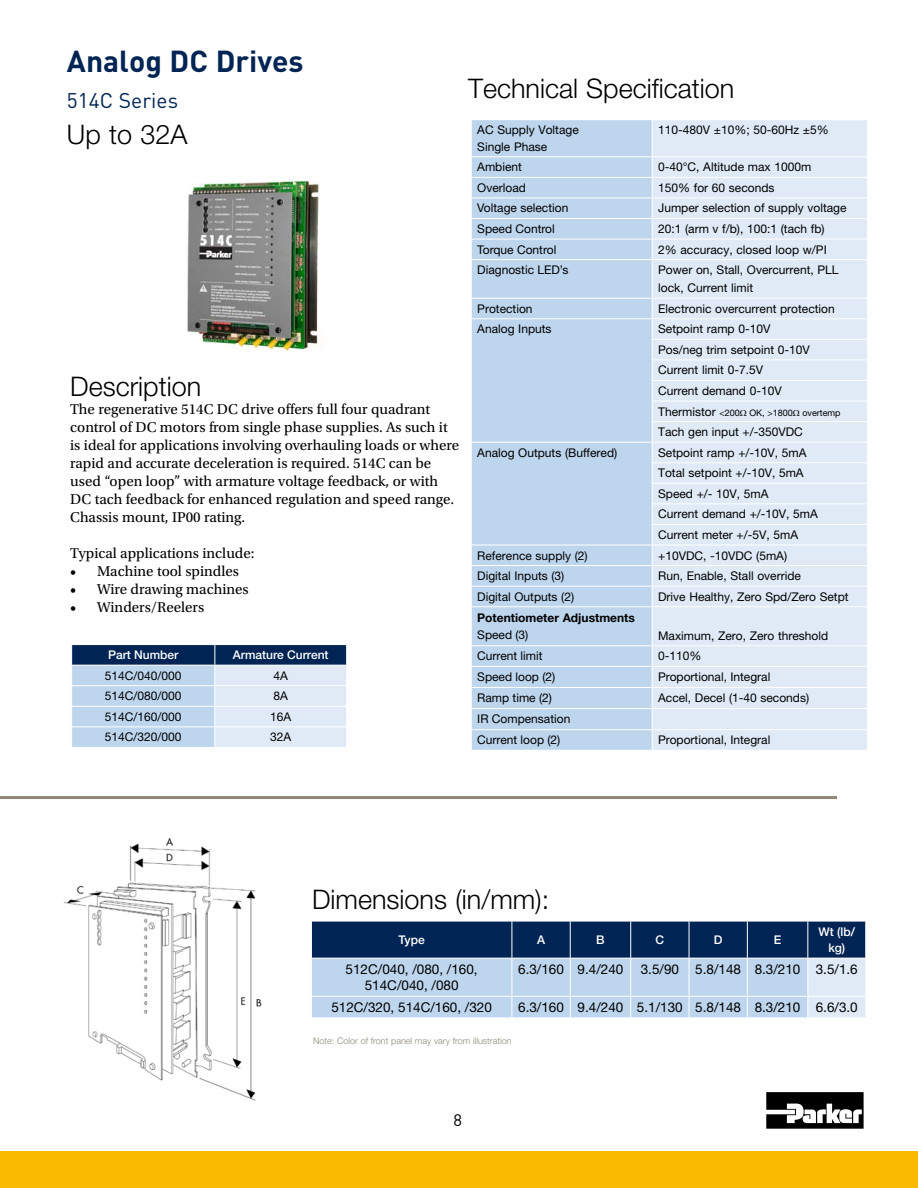
<style>
.page{position:relative;width:918px;height:1188px;background:#fff}
.page>*{position:absolute;margin:0;border:0;box-sizing:border-box;transform-origin:0 0}
.t1{font:700 30px "DINOT";color:#002454}
.t2{font:300 27px "Helvetica Neue LT Std";color:#000}
.t3{font:21px "DINOT";color:#002454}
.t4{font:16.5px "DINOT";color:#000}
.t5{font:15px/18px "Utopia Std";color:#000}
.t6{font:13.5px/16.5px "Helvetica Neue LT Std";color:#000;text-align:center}
.t7{font:12px/20.5px "Helvetica Neue LT Std";color:#000}
.t8{font:500 12px/16.5px "Helvetica Neue LT Std";color:#fff;text-align:center}
.t9{font:700 12px "Helvetica Neue LT Std";color:#000}
.t10{font:300 9px "Helvetica Neue LT Std";color:#8f8778}
.t11{font:9px "Helvetica Neue LT Std";color:#000}
.s1{font-size:12px}
</style>
<div class="page">
<div style="left:0;top:1151px;width:918px;height:37px;background:#fabb00"></div>
<svg style="left:766px;top:1092px;width:98px;height:37px"></svg>
<svg style="left:311px;top:921px;width:555px;height:97px;background:#7c97b6"></svg>
<img style="left:64px;top:839px;width:198px;height:262px">
<svg style="left:71px;top:645px;width:276px;height:102px;background:#a8bdd4"></svg>
<div style="left:472px;top:120px;width:180px;height:630px;background:#bdd5ed"></div>
<div style="left:653px;top:120px;width:214px;height:630px;background:#dfeaf6"></div>
<hr style="left:471px;top:156px;width:181px;height:1px;background:#fff">
<hr style="left:471px;top:177px;width:181px;height:1px;background:#fff">
<hr style="left:471px;top:198px;width:181px;height:1px;background:#fff">
<hr style="left:471px;top:218px;width:181px;height:1px;background:#fff">
<hr style="left:471px;top:239px;width:181px;height:1px;background:#fff">
<svg style="left:471px;top:157px;width:1px;height:102px"></svg>
<hr style="left:471px;top:259px;width:181px;height:1px;background:#fff">
<hr style="left:471px;top:298px;width:181px;height:1px;background:#fff">
<hr style="left:471px;top:318px;width:181px;height:1px;background:#fff">
<hr style="left:471px;top:442px;width:181px;height:1px;background:#fff">
<hr style="left:471px;top:545px;width:181px;height:1px;background:#fff">
<hr style="left:471px;top:565px;width:181px;height:1px;background:#fff">
<hr style="left:471px;top:586px;width:181px;height:1px;background:#fff">
<svg style="left:471px;top:299px;width:1px;height:307px"></svg>
<hr style="left:471px;top:606px;width:181px;height:1px;background:#fff">
<hr style="left:471px;top:645px;width:181px;height:1px;background:#fff">
<hr style="left:471px;top:666px;width:181px;height:1px;background:#fff">
<hr style="left:471px;top:687px;width:181px;height:1px;background:#fff">
<hr style="left:471px;top:708px;width:181px;height:1px;background:#fff">
<hr style="left:471px;top:729px;width:181px;height:1px;background:#fff">
<svg style="left:471px;top:646px;width:1px;height:104px"></svg>
<hr style="left:652px;top:156px;width:216px;height:1px;background:#fff">
<hr style="left:652px;top:177px;width:216px;height:1px;background:#fff">
<hr style="left:652px;top:198px;width:216px;height:1px;background:#fff">
<hr style="left:652px;top:218px;width:216px;height:1px;background:#fff">
<hr style="left:652px;top:239px;width:216px;height:1px;background:#fff">
<svg style="left:652px;top:157px;width:1px;height:102px"></svg>
<hr style="left:652px;top:259px;width:216px;height:1px;background:#fff">
<hr style="left:652px;top:298px;width:216px;height:1px;background:#fff">
<hr style="left:652px;top:318px;width:216px;height:1px;background:#fff">
<hr style="left:652px;top:339px;width:216px;height:1px;background:#fff">
<hr style="left:652px;top:360px;width:216px;height:1px;background:#fff">
<hr style="left:652px;top:380px;width:216px;height:1px;background:#fff">
<hr style="left:652px;top:401px;width:216px;height:1px;background:#fff">
<hr style="left:652px;top:421px;width:216px;height:1px;background:#fff">
<hr style="left:652px;top:442px;width:216px;height:1px;background:#fff">
<hr style="left:652px;top:462px;width:216px;height:1px;background:#fff">
<hr style="left:652px;top:483px;width:216px;height:1px;background:#fff">
<hr style="left:652px;top:504px;width:216px;height:1px;background:#fff">
<hr style="left:652px;top:524px;width:216px;height:1px;background:#fff">
<hr style="left:652px;top:545px;width:216px;height:1px;background:#fff">
<hr style="left:652px;top:565px;width:216px;height:1px;background:#fff">
<hr style="left:652px;top:586px;width:216px;height:1px;background:#fff">
<svg style="left:652px;top:299px;width:1px;height:307px"></svg>
<hr style="left:652px;top:606px;width:216px;height:1px;background:#fff">
<hr style="left:652px;top:645px;width:216px;height:1px;background:#fff">
<hr style="left:652px;top:666px;width:216px;height:1px;background:#fff">
<hr style="left:652px;top:687px;width:216px;height:1px;background:#fff">
<hr style="left:652px;top:708px;width:216px;height:1px;background:#fff">
<hr style="left:652px;top:729px;width:216px;height:1px;background:#fff">
<svg style="left:652px;top:647px;width:1px;height:102px"></svg>
<hr style="left:0;top:796px;width:837px;height:3px;background:#8f8678">
<img style="left:187px;top:176px;width:132px;height:177px">
<svg style="left:740px;top:409px;width:6px;height:7px"></svg>
<svg style="left:793px;top:409px;width:7px;height:7px"></svg>
<h1 class="t1" style="left:67px;top:41px;width:238px">Analog DC Drives</h1>
<h3 class="t3" style="left:67px;top:86px;width:113px">514C Series</h3>
<h2 class="t2" style="left:67px;top:118px;width:122px">Up to 32A</h2>
<h2 class="t2" style="left:70px;top:370px;width:133px">Description</h2>
<p class="t5" style="left:70px;top:400px;width:390px">The regenerative 514C DC drive offers full four quadrant control of DC motors from single phase supplies. As such it is ideal for applications involving overhauling loads or where rapid and accurate deceleration is required. 514C can be used “open loop” with armature voltage feedback, or with DC tach feedback for enhanced regulation and speed range.<br>Chassis mount, IP00 rating.</p>
<p class="t5" style="left:70px;top:544px;width:186px">Typical applications include:</p>
<p class="t5" style="left:70px;top:562px;width:170px">• Machine tool spindles</p>
<p class="t5" style="left:70px;top:580px;width:180px">• Wire drawing machines</p>
<p class="t5" style="left:70px;top:598px;width:136px">• Winders/Reelers</p>
<p class="t8" style="left:108px;top:647px;width:72px">Part Number</p>
<p class="t8" style="left:233px;top:647px;width:97px">Armature Current</p>
<p class="t7" style="left:105px;top:665px;width:78px">514C/040/000</p>
<p class="t7" style="left:274px;top:665px;width:16px">4A</p>
<p class="t7" style="left:105px;top:686px;width:78px">514C/080/000</p>
<p class="t7" style="left:274px;top:686px;width:16px">8A</p>
<p class="t7" style="left:105px;top:706px;width:78px">514C/160/000</p>
<p class="t7" style="left:270px;top:706px;width:23px">16A</p>
<p class="t7" style="left:105px;top:727px;width:78px">514C/320/000</p>
<p class="t7" style="left:270px;top:727px;width:23px">32A</p>
<h2 class="t2" style="left:468px;top:71px;width:268px">Technical Specification</h2>
<p class="t7" style="left:477px;top:122px;width:103px;line-height:16.5px">AC Supply Voltage<br>Single Phase</p>
<p class="t7" style="left:658px;top:120px;width:172px">110-480V ±10%; 50-60Hz ±5%</p>
<p class="t7" style="left:477px;top:157px;width:46px">Ambient</p>
<p class="t7" style="left:658px;top:157px;width:155px">0-40°C, Altitude max 1000m</p>
<p class="t7" style="left:477px;top:177px;width:50px">Overload</p>
<p class="t7" style="left:658px;top:177px;width:118px">150% for 60 seconds</p>
<p class="t7" style="left:477px;top:198px;width:93px">Voltage selection</p>
<p class="t7" style="left:658px;top:198px;width:190px">Jumper selection of supply voltage</p>
<p class="t7" style="left:477px;top:218px;width:79px">Speed Control</p>
<p class="t7" style="left:658px;top:218px;width:168px">20:1 (arm v f/b), 100:1 (tach fb)</p>
<p class="t7" style="left:477px;top:239px;width:81px">Torque Control</p>
<p class="t7" style="left:658px;top:239px;width:170px">2% accuracy, closed loop w/PI</p>
<p class="t7" style="left:477px;top:259px;width:93px">Diagnostic LED’s</p>
<p class="t7" style="left:658px;top:261px;width:182px;line-height:18px">Power on, Stall, Overcurrent, PLL lock, Current limit</p>
<p class="t7" style="left:477px;top:298px;width:57px">Protection</p>
<p class="t7" style="left:658px;top:298px;width:178px">Electronic overcurrent protection</p>
<p class="t7" style="left:477px;top:319px;width:76px">Analog Inputs</p>
<p class="t7" style="left:658px;top:319px;width:153px">Setpoint ramp 0-10V<br>Pos/neg trim setpoint 0-10V<br>Current limit 0-7.5V<br>Current demand 0-10V</p>
<p class="t11" style="left:658px;top:407px;width:184px"><span class="s1">Thermistor</span> &lt;200 OK, &gt;1800 overtemp</p>
<p class="t7" style="left:658px;top:421px;width:146px">Tach gen input +/-350VDC</p>
<p class="t7" style="left:477px;top:442px;width:142px">Analog Outputs (Buffered)</p>
<p class="t7" style="left:658px;top:442px;width:161px">Setpoint ramp +/-10V, 5mA<br>Total setpoint +/-10V, 5mA<br>Speed +/- 10V, 5mA<br>Current demand +/-10V, 5mA<br>Current meter +/-5V, 5mA</p>
<p class="t7" style="left:477px;top:545px;width:112px">Reference supply (2)</p>
<p class="t7" style="left:658px;top:545px;width:131px">+10VDC, -10VDC (5mA)</p>
<p class="t7" style="left:477px;top:565px;width:89px">Digital Inputs (3)</p>
<p class="t7" style="left:658px;top:565px;width:144px">Run, Enable, Stall override</p>
<p class="t7" style="left:477px;top:586px;width:98px">Digital Outputs (2)</p>
<p class="t7" style="left:658px;top:586px;width:192px">Drive Healthy, Zero Spd/Zero Setpt</p>
<p class="t9" style="left:477px;top:611px;width:159px">Potentiometer Adjustments</p>
<p class="t7" style="left:477px;top:624px;width:53px">Speed (3)</p>
<p class="t7" style="left:658px;top:625px;width:172px">Maximum, Zero, Zero threshold</p>
<p class="t7" style="left:477px;top:646px;width:67px">Current limit</p>
<p class="t7" style="left:658px;top:646px;width:45px">0-110%</p>
<p class="t7" style="left:477px;top:666px;width:80px">Speed loop (2)</p>
<p class="t7" style="left:658px;top:667px;width:114px">Proportional, Integral</p>
<p class="t7" style="left:477px;top:687px;width:76px">Ramp time (2)</p>
<p class="t7" style="left:658px;top:688px;width:153px">Accel, Decel (1-40 seconds)</p>
<p class="t7" style="left:477px;top:708px;width:95px;line-height:21.1px">IR Compensation<br>Current loop (2)</p>
<p class="t7" style="left:658px;top:730px;width:114px">Proportional, Integral</p>
<h2 class="t2" style="left:312px;top:883px;width:239px">Dimensions (in/mm):</h2>
<p class="t8" style="left:399px;top:931px;width:28px">Type</p>
<p class="t8" style="left:537px;top:931px;width:10px">A</p>
<p class="t8" style="left:596px;top:931px;width:10px">B</p>
<p class="t8" style="left:656px;top:931px;width:10px">C</p>
<p class="t8" style="left:714px;top:931px;width:10px">D</p>
<p class="t8" style="left:774px;top:931px;width:9px">E</p>
<p class="t8" style="left:819px;top:923px;width:38px">Wt (lb/ kg)</p>
<p class="t6" style="left:346px;top:961px;width:134px">512C/040, /080, /160,<br>514C/040, /080</p>
<p class="t6" style="left:518px;top:961px;width:107px">6.3/160 9.4/240</p>
<p class="t6" style="left:641px;top:961px;width:219px">3.5/90 5.8/148 8.3/210 3.5/1.6</p>
<p class="t6" style="left:331px;top:999px;width:162px">512C/320, 514C/160, /320</p>
<p class="t6" style="left:518px;top:999px;width:341px">6.3/160 9.4/240 5.1/130 5.8/148 8.3/210 6.6/3.0</p>
<p class="t10" style="left:313px;top:1035px;width:200px">Note: Color of front panel may vary from illustration</p>
<h3 class="t4" style="left:453px;top:1109px;width:10px">8</h3>
</div>
